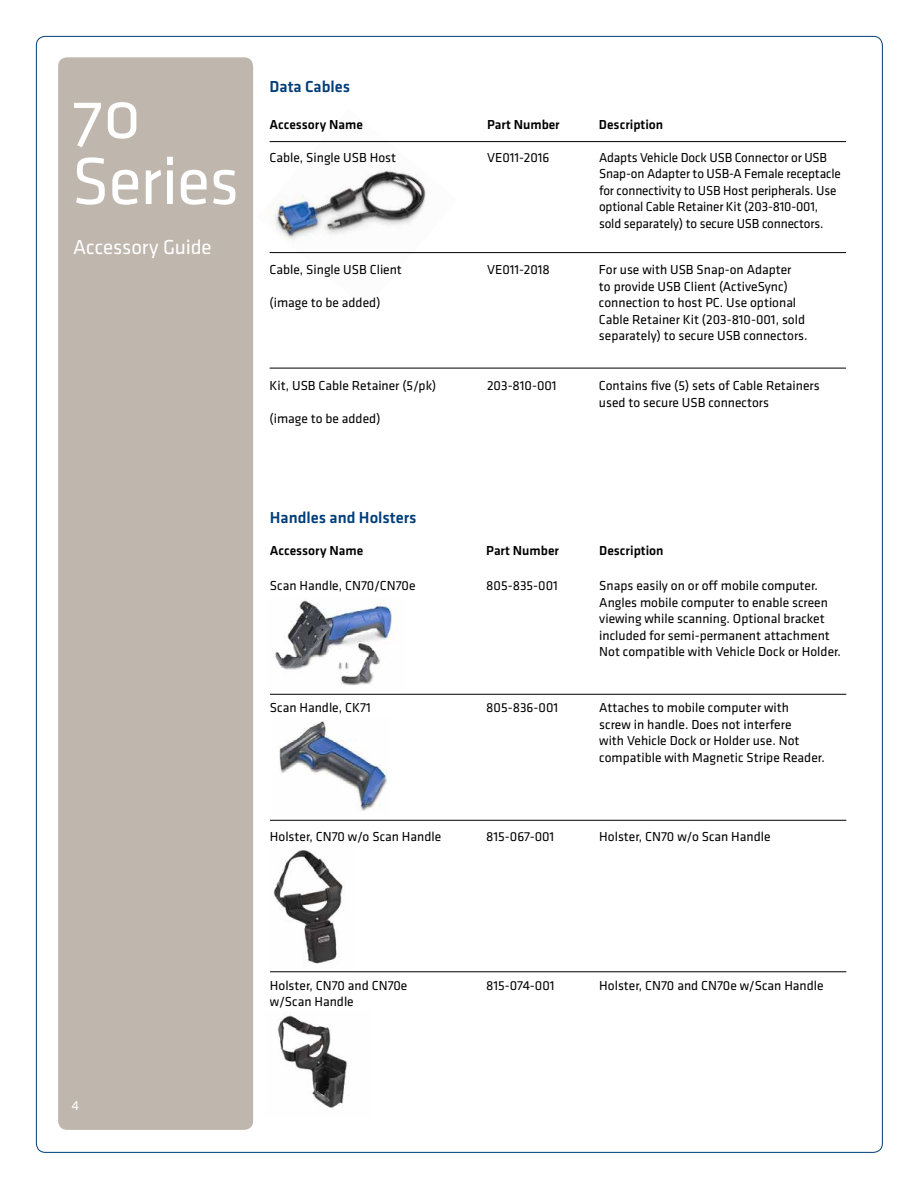
<style>
.page{position:relative;width:918px;height:1188px;background:#fff}
.page>*{position:absolute;margin:0;border:0;box-sizing:border-box;transform-origin:0 0}
.t1{font:69px/66px "Klavika";letter-spacing:-.015em;color:#fff}
.t2{font:21px "Klavika";letter-spacing:-.01em;color:#fff}
.t3{font:500 16.5px "Klavika";color:#003d79}
.t4{font:13.5px/16.5px "Klavika";color:#000}
.t5{font:500 13.5px "Klavika";color:#000}
.t6{font:13.5px "Klavika";color:#fff}
</style>
<div class="page">
<div style="left:58px;top:57px;width:195px;height:1073px;background:#bfb6ad;border-radius:9px"></div>
<img style="left:269px;top:141px;width:188px;height:113px">
<hr style="left:270px;top:141px;width:576px;height:1px;background:#000">
<hr style="left:270px;top:694px;width:576px;height:1px;background:#000">
<hr style="left:270px;top:820px;width:576px;height:1px;background:#000">
<img style="left:275px;top:600px;width:120px;height:85px">
<img style="left:279px;top:721px;width:108px;height:90px">
<img style="left:269px;top:850px;width:74px;height:122px">
<hr style="left:270px;top:971px;width:576px;height:1px;background:#000">
<img style="left:277px;top:1014px;width:72px;height:94px">
<hr style="left:270px;top:252px;width:576px;height:1px;background:#000">
<hr style="left:270px;top:368px;width:576px;height:1px;background:#000">
<h1 class="t1" style="left:72px;top:80px;width:169px">70<br>Series</h1>
<h2 class="t2" style="left:73px;top:233px;width:140px">Accessory Guide</h2>
<p class="t3" style="left:270px;top:75px;width:82px">Data Cables</p>
<p class="t5" style="left:270px;top:115px;width:95px">Accessory Name</p>
<p class="t5" style="left:487px;top:115px;width:74px">Part Number</p>
<p class="t5" style="left:599px;top:115px;width:66px">Description</p>
<p class="t4" style="left:270px;top:148px;width:128px">Cable, Single USB Host</p>
<p class="t4" style="left:487px;top:148px;width:64px">VE011-2016</p>
<p class="t4" style="left:599px;top:148px;width:243px">Adapts Vehicle Dock USB Connector or USB Snap-on Adapter to USB-A Female receptacle for connectivity to USB Host peripherals. Use optional Cable Retainer Kit (203-810-001, sold separately) to secure USB connectors.</p>
<p class="t4" style="left:270px;top:261px;width:134px">Cable, Single USB Client</p>
<p class="t4" style="left:270px;top:294px;width:112px">(image to be added)</p>
<p class="t4" style="left:487px;top:261px;width:64px">VE011-2018</p>
<p class="t4" style="left:599px;top:261px;width:210px">For use with USB Snap-on Adapter<br>to provide USB Client (ActiveSync) connection to host PC. Use optional Cable Retainer Kit (203-810-001, sold separately) to secure USB connectors.</p>
<p class="t4" style="left:270px;top:377px;width:168px">Kit, USB Cable Retainer (5/pk)</p>
<p class="t4" style="left:270px;top:410px;width:112px">(image to be added)</p>
<p class="t4" style="left:487px;top:377px;width:71px">203-810-001</p>
<p class="t4" style="left:599px;top:377px;width:222px">Contains five (5) sets of Cable Retainers used to secure USB connectors</p>
<p class="t3" style="left:270px;top:506px;width:148px">Handles and Holsters</p>
<p class="t5" style="left:270px;top:541px;width:95px">Accessory Name</p>
<p class="t5" style="left:486px;top:541px;width:74px">Part Number</p>
<p class="t5" style="left:599px;top:541px;width:66px">Description</p>
<p class="t4" style="left:270px;top:577px;width:147px">Scan Handle, CN70/CN70e</p>
<p class="t4" style="left:486px;top:577px;width:73px">805-835-001</p>
<p class="t4" style="left:599px;top:577px;width:243px">Snaps easily on or off mobile computer.<br>Angles mobile computer to enable screen viewing while scanning. Optional bracket included for semi-permanent attachment Not compatible with Vehicle Dock or Holder.</p>
<p class="t4" style="left:270px;top:699px;width:102px">Scan Handle, CK71</p>
<p class="t4" style="left:486px;top:699px;width:73px">805-836-001</p>
<p class="t4" style="left:599px;top:699px;width:227px">Attaches to mobile computer with<br>screw in handle. Does not interfere<br>with Vehicle Dock or Holder use. Not compatible with Magnetic Stripe Reader.</p>
<p class="t4" style="left:270px;top:828px;width:173px">Holster, CN70 w/o Scan Handle</p>
<p class="t4" style="left:486px;top:828px;width:69px">815-067-001</p>
<p class="t4" style="left:599px;top:828px;width:173px">Holster, CN70 w/o Scan Handle</p>
<p class="t6" style="left:72px;top:1097px;width:9px">4</p>
<p class="t4" style="left:270px;top:977px;width:139px">Holster, CN70 and CN70e w/Scan Handle</p>
<p class="t4" style="left:486px;top:977px;width:70px">815-074-001</p>
<p class="t4" style="left:599px;top:977px;width:226px">Holster, CN70 and CN70e w/Scan Handle</p>
</div>
